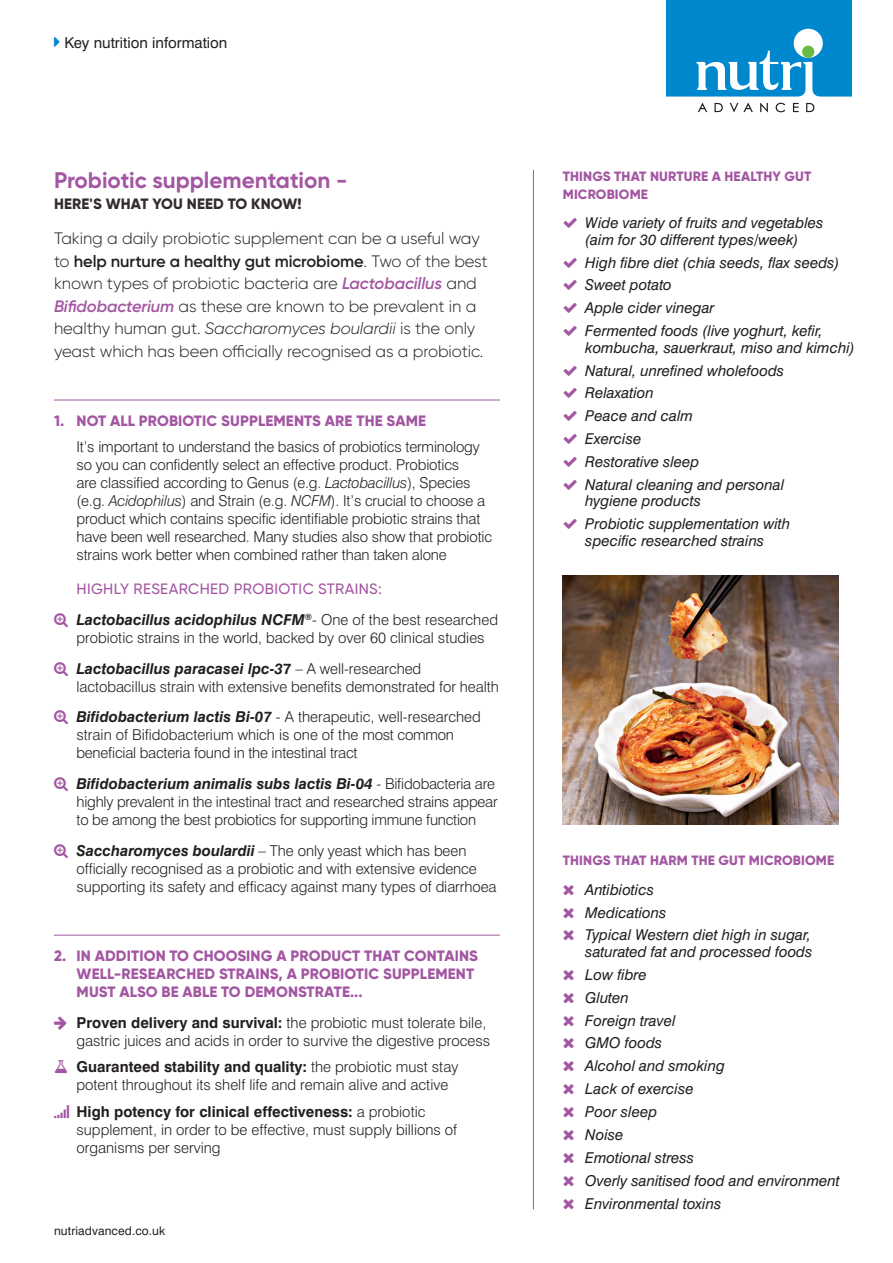
<style>
.page{position:relative;width:893px;height:1263px;background:#fff}
.page>*{position:absolute;margin:0;border:0;box-sizing:border-box;transform-origin:0 0}
.t1{font:700 22.5px "Gilroy";color:#a356a2}
.Paragraph_Style_1{font:300 16.5px/22.5px "Gilroy";letter-spacing:-.005em;color:#231f20}
.Paragraph_Style_1-2{font:300 15px/18px "Swiss 721 BT";letter-spacing:-.005em;color:#231f20}
.Paragraph_Style_1-3{font:italic 15px/16.5px "Swiss 721 BT";color:#231f20}
.Paragraph_Style_1-4{font:800 15px/18px "Gilroy";letter-spacing:.01em;color:#a356a2}
.Paragraph_Style_1-5{font:500 15px "Gilroy";letter-spacing:.025em;color:#a356a2}
.Paragraph_Style_1-6{font:800 15px "Gilroy";letter-spacing:.01em;color:#332b2d}
.t2{font:15px "Swiss 721 BT";color:#231f20}
.Paragraph_Style_1-7{font:800 13.5px/18px "Gilroy";letter-spacing:.01em;color:#a356a2}
.t3{font:12px "Swiss 721 BT";letter-spacing:.01em;color:#231f20}
.s1{font-weight:600}
.s2{font-weight:600;font-style:italic;color:#a356a2}
.s3{font-style:italic}
.s4{font-weight:700;font-style:italic}
.s5{font-weight:700}
</style>
<div class="page">
<div style="left:666px;top:0;width:186px;height:97px;background:#0088ce"></div>
<div style="left:794px;top:29px;width:29px;height:29px;background:#fff;border-radius:50%"></div>
<div style="left:802px;top:46px;width:12px;height:12px;background:#68bc45;border-radius:50%"></div>
<svg style="left:666px;top:51px;width:186px;height:62px"></svg>
<hr style="left:533px;top:170px;width:1px;height:1039px;background:#a356a2">
<img style="left:563px;top:575px;width:276px;height:250px">
<hr style="left:54px;top:400px;width:446px;height:1px;background:#a356a2">
<hr style="left:54px;top:935px;width:446px;height:1px;background:#a356a2">
<p class="t2" style="left:64px;top:34px;width:165px">Key nutrition information</p>
<p class="t1" style="left:54px;top:166px;width:295px">Probiotic supplementation -</p>
<p class="Paragraph_Style_1-6" style="left:54px;top:194px;width:249px">HERE'S WHAT YOU NEED TO KNOW!</p>
<p class="Paragraph_Style_1" style="left:54px;top:227px;width:435px">Taking a daily probiotic supplement can be a useful way to <span class="s1">help nurture a healthy gut microbiome</span>. Two of the best known types of probiotic bacteria are <span class="s2">Lactobacillus</span> and <span class="s2">Bifidobacterium</span> as these are known to be prevalent in a healthy human gut. <span class="s3">Saccharomyces boulardii</span> is the only yeast which has been officially recognised as a probiotic.</p>
<p class="Paragraph_Style_1-4" style="left:54px;top:412px;width:374px">1. NOT ALL PROBIOTIC SUPPLEMENTS ARE THE SAME</p>
<p class="Paragraph_Style_1-2" style="left:76px;top:438px;width:417px">It’s important to understand the basics of probiotics terminology so you can confidently select an effective product. Probiotics<br>are classified according to Genus (e.g. <span class="s3">Lactobacillus</span>), Species (e.g. <span class="s3">Acidophilus</span>) and Strain (e.g. <span class="s3">NCFM</span>). It’s crucial to choose a product which contains specific identifiable probiotic strains that have been well researched. Many studies also show that probiotic strains work better when combined rather than taken alone</p>
<p class="Paragraph_Style_1-5" style="left:76px;top:580px;width:307px">HIGHLY RESEARCHED PROBIOTIC STRAINS:</p>
<p class="Paragraph_Style_1-2" style="left:76px;top:610px;width:423px"><span class="s4">Lactobacillus acidophilus NCFM</span><sup>®</sup>- One of the best researched probiotic strains in the world, backed by over 60 clinical studies</p>
<p class="Paragraph_Style_1-2" style="left:76px;top:659px;width:424px"><span class="s4">Lactobacillus paracasei lpc-3</span><span class="s5">7</span> – A well-researched lactobacillus strain with extensive benefits demonstrated for health</p>
<p class="Paragraph_Style_1-2" style="left:76px;top:708px;width:406px"><span class="s4">Bifidobacterium lactis Bi-07</span> - A therapeutic, well-researched strain of Bifidobacterium which is one of the most common beneficial bacteria found in the intestinal tract</p>
<p class="Paragraph_Style_1-2" style="left:76px;top:775px;width:423px"><span class="s4">Bifidobacterium animalis subs lactis Bi-04</span> - Bifidobacteria are highly prevalent in the intestinal tract and researched strains appear to be among the best probiotics for supporting immune function</p>
<p class="Paragraph_Style_1-2" style="left:76px;top:841px;width:422px"><span class="s4">Saccharomyces boulardii</span> – The only yeast which has been officially recognised as a probiotic and with extensive evidence supporting its safety and efficacy against many types of diarrhoea</p>
<p class="Paragraph_Style_1-4" style="left:77px;top:947px;width:403px;text-indent:-23px">2. IN ADDITION TO CHOOSING A PRODUCT THAT CONTAINS<br>WELL-RESEARCHED STRAINS, A PROBIOTIC SUPPLEMENT<br>MUST ALSO BE ABLE TO DEMONSTRATE...</p>
<p class="Paragraph_Style_1-2" style="left:76px;top:1013px;width:415px"><span class="s5">Proven delivery and survival:</span> the probiotic must tolerate bile, gastric juices and acids in order to survive the digestive process</p>
<p class="Paragraph_Style_1-2" style="left:76px;top:1058px;width:383px"><span class="s5">Guaranteed stability and quality:</span> the probiotic must stay potent throughout its shelf life and remain alive and active</p>
<p class="Paragraph_Style_1-2" style="left:76px;top:1102px;width:382px"><span class="s5">High potency for clinical effectiveness:</span> a probiotic supplement, in order to be effective, must supply billions of organisms per serving</p>
<p class="t3" style="left:54px;top:1223px;width:113px">nutriadvanced.co.uk</p>
<p class="Paragraph_Style_1-7" style="left:563px;top:167px;width:250px">THINGS THAT NURTURE A HEALTHY GUT<br>MICROBIOME</p>
<p class="Paragraph_Style_1-3" style="left:585px;top:214px;width:240px">Wide variety of fruits and vegetables (aim for 30 different types/week)</p>
<p class="Paragraph_Style_1-3" style="left:585px;top:254px;width:256px">High fibre diet (chia seeds, flax seeds)</p>
<p class="Paragraph_Style_1-3" style="left:585px;top:277px;width:88px">Sweet potato</p>
<p class="Paragraph_Style_1-3" style="left:585px;top:300px;width:131px">Apple cider vinegar</p>
<p class="Paragraph_Style_1-3" style="left:585px;top:322px;width:271px">Fermented foods (live yoghurt, kefir, kombucha, sauerkraut, miso and kimchi)</p>
<p class="Paragraph_Style_1-3" style="left:585px;top:362px;width:200px">Natural, unrefined wholefoods</p>
<p class="Paragraph_Style_1-3" style="left:585px;top:385px;width:70px">Relaxation</p>
<p class="Paragraph_Style_1-3" style="left:585px;top:408px;width:109px">Peace and calm</p>
<p class="Paragraph_Style_1-3" style="left:585px;top:430px;width:58px">Exercise</p>
<p class="Paragraph_Style_1-3" style="left:585px;top:453px;width:116px">Restorative sleep</p>
<p class="Paragraph_Style_1-3" style="left:585px;top:476px;width:200px">Natural cleaning and personal hygiene products</p>
<p class="Paragraph_Style_1-3" style="left:585px;top:516px;width:206px">Probiotic supplementation with specific researched strains</p>
<p class="Paragraph_Style_1-7" style="left:563px;top:851px;width:273px">THINGS THAT HARM THE GUT MICROBIOME</p>
<p class="Paragraph_Style_1-3" style="left:585px;top:881px;width:70px">Antibiotics</p>
<p class="Paragraph_Style_1-3" style="left:585px;top:904px;width:83px">Medications</p>
<p class="Paragraph_Style_1-3" style="left:585px;top:927px;width:229px">Typical Western diet high in sugar, saturated fat and processed foods</p>
<p class="Paragraph_Style_1-3" style="left:585px;top:966px;width:63px">Low fibre</p>
<p class="Paragraph_Style_1-3" style="left:585px;top:989px;width:45px">Gluten</p>
<p class="Paragraph_Style_1-3" style="left:585px;top:1012px;width:92px">Foreign travel</p>
<p class="Paragraph_Style_1-3" style="left:585px;top:1035px;width:78px">GMO foods</p>
<p class="Paragraph_Style_1-3" style="left:585px;top:1057px;width:141px">Alcohol and smoking</p>
<p class="Paragraph_Style_1-3" style="left:585px;top:1080px;width:110px">Lack of exercise</p>
<p class="Paragraph_Style_1-3" style="left:585px;top:1103px;width:73px">Poor sleep</p>
<p class="Paragraph_Style_1-3" style="left:585px;top:1126px;width:40px">Noise</p>
<p class="Paragraph_Style_1-3" style="left:585px;top:1149px;width:111px">Emotional stress</p>
<p class="Paragraph_Style_1-3" style="left:585px;top:1172px;width:256px">Overly sanitised food and environment</p>
<p class="Paragraph_Style_1-3" style="left:585px;top:1195px;width:138px">Environmental toxins</p>
</div>
